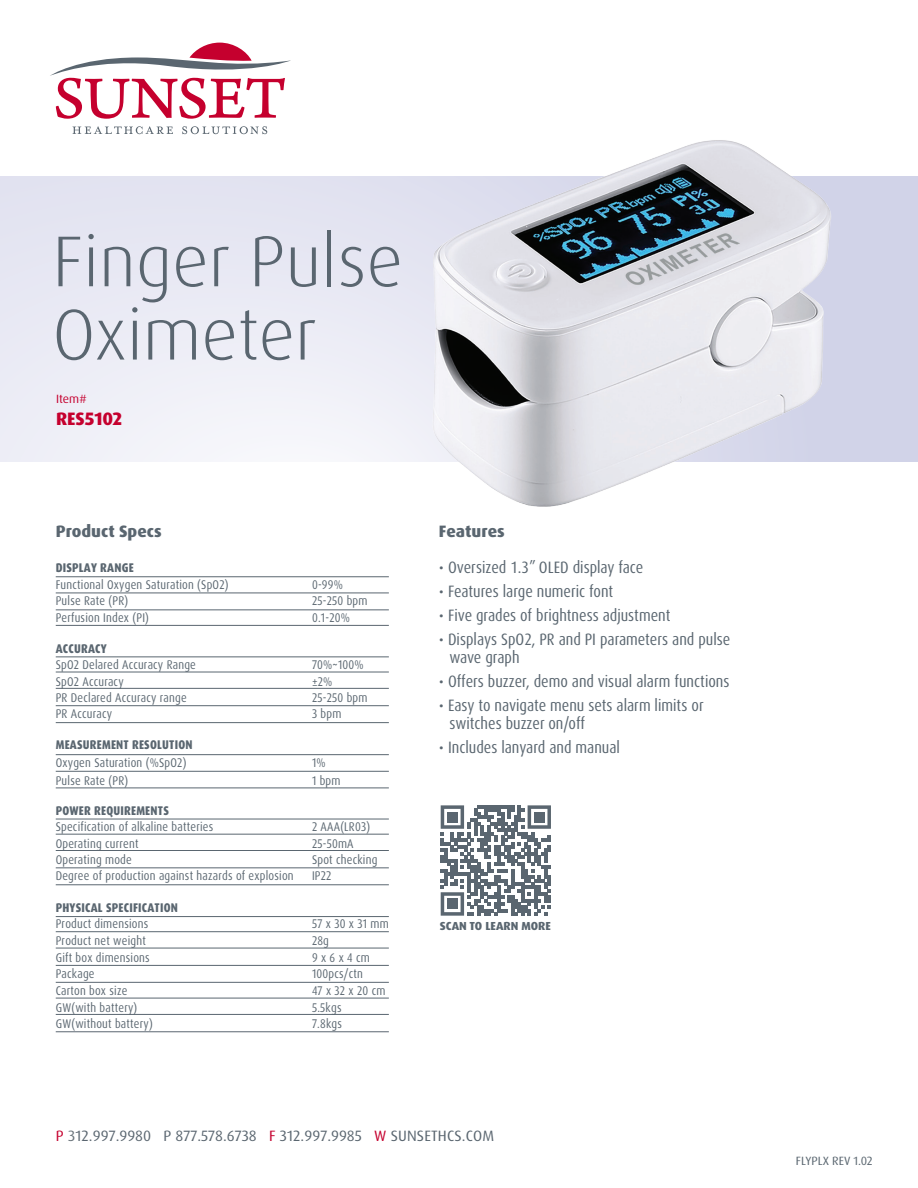
<style>
.page{position:relative;width:918px;height:1188px;background:#fff}
.page>*{position:absolute;margin:0;border:0;box-sizing:border-box;transform-origin:0 0}
.t1{font:300 72px/73.3px "Dax Pro";color:#5a6670}
.t2{font:800 18px "Dax Pro";color:#c5002e}
.t3{font:condensed 16.5px/18px "Dax Pro";color:#5a6670}
.t4{font:800 16.5px "Dax Pro";color:#5a6670}
.t5{font:15px "Dax Pro";letter-spacing:.005em;color:#5a6670}
.t6{font:12.6px "Dax Pro";letter-spacing:.02em;color:#5a6670;scale:.86 1}
.t7{font:800 12.6px "Dax Pro";letter-spacing:.02em;color:#5a6670;scale:.86 1}
.t8{font:12px "Dax Pro";color:#5a6670}
.t9{font:12px "Dax Pro";color:#c5002e}
.t10{font:800 11.7px "Dax OT";color:#5a6670}
.s1{color:#c5002e}
.s2{color:#6a747b}
</style>
<div class="page">
<svg style="left:0;top:176px;width:918px;height:286px"></svg>
<svg style="left:72px;top:126px;width:101px;height:8px"></svg>
<svg style="left:182px;top:126px;width:85px;height:8px"></svg>
<svg style="left:50px;top:43px;width:241px;height:76px"></svg>
<hr style="left:56px;top:593px;width:333px;height:1px;background:#5a6670">
<hr style="left:56px;top:577px;width:333px;height:1px;background:#5a6670">
<hr style="left:56px;top:610px;width:333px;height:1px;background:#5a6670">
<hr style="left:56px;top:625px;width:333px;height:1px;background:#5a6670">
<hr style="left:56px;top:672px;width:333px;height:1px;background:#5a6670">
<hr style="left:56px;top:657px;width:333px;height:1px;background:#5a6670">
<hr style="left:56px;top:688px;width:333px;height:1px;background:#5a6670">
<hr style="left:56px;top:705px;width:333px;height:1px;background:#5a6670">
<hr style="left:56px;top:722px;width:333px;height:1px;background:#5a6670">
<hr style="left:56px;top:834px;width:333px;height:1px;background:#5a6670">
<hr style="left:56px;top:819px;width:333px;height:1px;background:#5a6670">
<hr style="left:56px;top:850px;width:333px;height:1px;background:#5a6670">
<hr style="left:56px;top:868px;width:333px;height:1px;background:#5a6670">
<hr style="left:56px;top:885px;width:333px;height:1px;background:#5a6670">
<hr style="left:56px;top:931px;width:333px;height:1px;background:#5a6670">
<hr style="left:56px;top:916px;width:333px;height:1px;background:#5a6670">
<hr style="left:56px;top:948px;width:333px;height:1px;background:#5a6670">
<hr style="left:56px;top:965px;width:333px;height:1px;background:#5a6670">
<hr style="left:56px;top:982px;width:333px;height:1px;background:#5a6670">
<hr style="left:56px;top:998px;width:333px;height:1px;background:#5a6670">
<hr style="left:56px;top:1014px;width:333px;height:1px;background:#5a6670">
<hr style="left:56px;top:1032px;width:333px;height:1px;background:#5a6670">
<hr style="left:56px;top:771px;width:333px;height:1px;background:#5a6670">
<hr style="left:56px;top:754px;width:333px;height:1px;background:#5a6670">
<hr style="left:56px;top:788px;width:333px;height:1px;background:#5a6670">
<img style="left:368px;top:140px;width:521px;height:367px">
<svg style="left:441px;top:805px;width:110px;height:111px"></svg>
<div style="left:447px;top:812px;width:10px;height:10px;background:#5a6670"></div>
<div style="left:534px;top:812px;width:10px;height:10px;background:#5a6670"></div>
<div style="left:447px;top:899px;width:10px;height:10px;background:#5a6670"></div>
<h1 class="t1" style="left:52px;top:225px;width:352px">Finger Pulse<br>Oximeter</h1>
<p class="t9" style="left:56px;top:391px;width:32px">Item#</p>
<h2 class="t2" style="left:56px;top:407px;width:68px">RES5102</h2>
<h3 class="t4" style="left:56px;top:521px;width:108px">Product Specs</h3>
<p class="t6" style="left:56px;top:577px;width:202px">Functional Oxygen Saturation (SpO2)</p>
<p class="t7" style="left:56px;top:560px;width:92px">DISPLAY RANGE</p>
<p class="t6" style="left:312px;top:577px;width:37px">0-99%</p>
<p class="t6" style="left:56px;top:593px;width:86px">Pulse Rate (PR)</p>
<p class="t6" style="left:312px;top:593px;width:66px">25-250 bpm</p>
<p class="t6" style="left:56px;top:609px;width:110px">Perfusion Index (PI)</p>
<p class="t6" style="left:312px;top:609px;width:46px">0.1-20%</p>
<p class="t6" style="left:56px;top:656px;width:165px">SpO2 Delared Accuracy Range</p>
<p class="t6" style="left:312px;top:656px;width:62px">70%~100%</p>
<p class="t6" style="left:56px;top:673px;width:80px">SpO2 Accuracy</p>
<p class="t6" style="left:312px;top:673px;width:25px">±2%</p>
<p class="t6" style="left:56px;top:689px;width:154px">PR Declared Accuracy range</p>
<p class="t6" style="left:312px;top:689px;width:66px">25-250 bpm</p>
<p class="t6" style="left:56px;top:706px;width:67px">PR Accuracy</p>
<p class="t6" style="left:312px;top:706px;width:36px">3 bpm</p>
<p class="t6" style="left:56px;top:755px;width:153px">Oxygen Saturation (%SpO2)</p>
<p class="t6" style="left:312px;top:755px;width:17px">1%</p>
<p class="t6" style="left:56px;top:772px;width:86px">Pulse Rate (PR)</p>
<p class="t6" style="left:312px;top:772px;width:35px">1 bpm</p>
<p class="t7" style="left:56px;top:802px;width:133px">POWER REQUIREMENTS</p>
<p class="t6" style="left:56px;top:818px;width:185px">Specification of alkaline batteries</p>
<p class="t6" style="left:312px;top:818px;width:69px">2 AAA(LR03)</p>
<p class="t6" style="left:56px;top:835px;width:98px">Operating current</p>
<p class="t6" style="left:312px;top:835px;width:50px">25-50mA</p>
<p class="t6" style="left:56px;top:851px;width:90px">Operating mode</p>
<p class="t6" style="left:312px;top:851px;width:78px">Spot checking</p>
<p class="t6" style="left:56px;top:868px;width:278px">Degree of production against hazards of explosion</p>
<p class="t6" style="left:312px;top:868px;width:24px">IP22</p>
<p class="t7" style="left:56px;top:900px;width:144px">PHYSICAL SPECIFICATION</p>
<p class="t6" style="left:56px;top:916px;width:109px">Product dimensions</p>
<p class="t6" style="left:312px;top:916px;width:91px">57 x 30 x 31 mm</p>
<p class="t6" style="left:56px;top:933px;width:106px">Product net weight</p>
<p class="t6" style="left:312px;top:933px;width:21px">28g</p>
<p class="t6" style="left:56px;top:949px;width:111px">Gift box dimensions</p>
<p class="t6" style="left:312px;top:949px;width:69px">9 x 6 x 4 cm</p>
<p class="t6" style="left:56px;top:965px;width:47px">Package</p>
<p class="t6" style="left:312px;top:965px;width:61px">100pcs/ctn</p>
<p class="t6" style="left:56px;top:982px;width:85px">Carton box size</p>
<p class="t6" style="left:312px;top:982px;width:87px">47 x 32 x 20 cm</p>
<p class="t6" style="left:56px;top:999px;width:96px">GW(with battery)</p>
<p class="t6" style="left:312px;top:999px;width:36px">5.5kgs</p>
<p class="t6" style="left:56px;top:1015px;width:114px">GW(without battery)</p>
<p class="t6" style="left:312px;top:1015px;width:36px">7.8kgs</p>
<p class="t7" style="left:56px;top:640px;width:61px">ACCURACY</p>
<p class="t7" style="left:56px;top:737px;width:161px">MEASUREMENT RESOLUTION</p>
<h3 class="t4" style="left:439px;top:521px;width:67px">Features</h3>
<h3 class="t3" style="left:439px;top:559px;width:206px">• Oversized 1.3” OLED display face</h3>
<h3 class="t3" style="left:439px;top:583px;width:176px">• Features large numeric font</h3>
<h3 class="t3" style="left:439px;top:607px;width:233px">• Five grades of brightness adjustment</h3>
<h3 class="t3" style="left:449px;top:631px;width:282px;text-indent:-10px">• Displays SpO2, PR and PI parameters and pulse wave graph</h3>
<h3 class="t3" style="left:439px;top:673px;width:292px">• Offers buzzer, demo and visual alarm functions</h3>
<h3 class="t3" style="left:449px;top:697px;width:256px;text-indent:-10px">• Easy to navigate menu sets alarm limits or switches buzzer on/off</h3>
<h3 class="t3" style="left:439px;top:739px;width:183px">• Includes lanyard and manual</h3>
<p class="t10" style="left:440px;top:919px;width:113px">SCAN TO LEARN MORE</p>
<p class="t5" style="left:56px;top:1126px;width:440px"><span class="s1">P</span> <span class="s2">3</span>12.997.9980 P 877.578.6738 <span class="s1">F</span> 312.997.9985 <span class="s1">W</span> SUNSETHCS.COM</p>
<p class="t8" style="left:796px;top:1153px;width:78px">FLYPLX REV 1.02</p>
</div>
